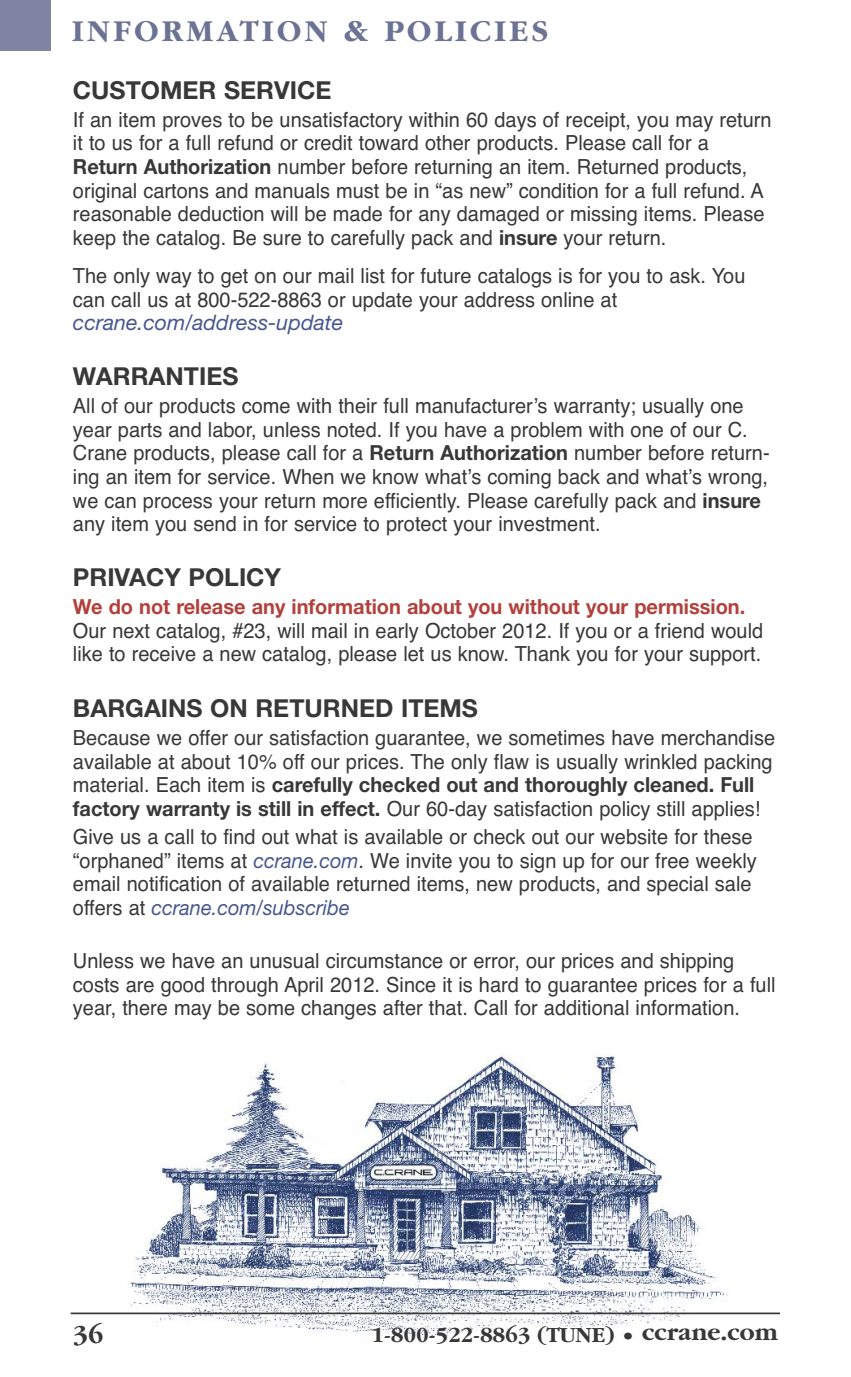
<style>
.page{position:relative;width:851px;height:1377px;background:#fff}
.page>*{position:absolute;margin:0;border:0;box-sizing:border-box;transform-origin:0 0}
.t1{font:700 31.5px "Garamond";letter-spacing:.11em;color:#6b7293}
.t2{font:700 27px "Garamond";color:#393838}
.t3{font:700 24.75px "Helvetica Neue";color:#393838}
.t4{font:700 22.5px "Garamond";color:#393838}
.t5{font:italic 21.38px "Helvetica Neue";color:#465790}
.t6{font:20.7px/23.6px "Helvetica";color:#393838;scale:.96 1}
.t7{font:700 20.7px "Helvetica Neue";color:#393838;scale:.96 1}
.t8{font:700 20.7px "Helvetica Neue";color:#b2413c;scale:.96 1}
.t9{font:italic 20.7px "Helvetica Neue";color:#465790;scale:.96 1}
.s1{font-family:"Helvetica Neue";font-weight:700}
.s2{font-family:"Helvetica";font-weight:400}
.s3{font-family:"Helvetica Neue";font-style:italic;color:#465790}
.s4{font-family:"Helvetica";font-style:normal;color:#393838}
.s5{font-size:24.75px}
</style>
<div class="page">
<img style="left:95px;top:1054px;width:650px;height:283px">
<hr style="left:71px;top:1313px;width:709px;height:1px;background:#393838">
<h1 class="t1" style="left:72px;top:12px;width:477px">INFORMATION &amp; POLICIES</h1>
<p class="t3" style="left:73px;top:81px;width:260px">CUSTOMER SERVICE</p>
<p class="t6" style="left:73px;top:108px;width:729px">If an item proves to be unsatisfactory within 60 days of receipt, you may return it to us for a full refund or credit toward other products. Please call for a <span class="s1">Return Authorization</span> number before returning an item. Returned products, original cartons and manuals must be in “as new” condition for a full refund. A reasonable deduction will be made for any damaged or missing items. Please keep the catalog. Be sure to carefully pack and <span class="s1">insure</span> your return.</p>
<p class="t6" style="left:73px;top:264px;width:702px">The only way to get on our mail list for future catalogs is for you to ask. You can call us at 800-522-8863 or update your address online at</p>
<p class="t5" style="left:73px;top:315px;width:272px">ccrane.com/address-update</p>
<p class="t3" style="left:73px;top:367px;width:167px">WARRANTIES</p>
<p class="t6" style="left:73px;top:394px;width:727px">All of our products come with their full manufacturerʼs warranty; usually one year parts and labor, unless noted. If you have a problem with one of our C.<br>Crane products, please call for a <span class="s1">Return Authorization</span> number before return&shy;ing an item for service. When we know whatʼs coming back and whatʼs wrong, we can process your return more efficiently. Please carefully pack and <span class="s1">insure </span>any item you send in for service to protect your investment.</p>
<p class="t3" style="left:73px;top:568px;width:210px">PRIVACY POLICY</p>
<p class="t8" style="left:73px;top:599px;width:701px">We do not release any information about you without your permission.</p>
<p class="t6" style="left:73px;top:619px;width:720px">Our next catalog, #23, will mail in early October 2012. If you or a friend would like to receive a new catalog, please let us know. Thank you for your support.</p>
<p class="t3" style="left:73px;top:699px;width:406px">BARGAINS ON RETURNED ITEMS</p>
<p class="t6" style="left:73px;top:726px;width:733px">Because we offer our satisfaction guarantee, we sometimes have merchandise available at about 10% off our prices. The only flaw is usually wrinkled packing</p>
<p class="t7" style="left:73px;top:777px;width:711px"><span class="s2">material. Each item is</span> carefully checked out and thoroughly cleaned. Full</p>
<p class="t6" style="left:73px;top:795px;width:717px;line-height:28.1px"><span class="s1">factory warranty is still in effect.</span> Our 60-day satisfaction policy still applies!<br>Give us a call to find out what is available or check out our website for these</p>
<p class="t6" style="left:73px;top:849px;width:714px">“orphaned” items at <span class="s3">ccrane.com</span>. We invite you to sign up for our free weekly email notification of available returned items, new products, and special sale</p>
<p class="t9" style="left:73px;top:900px;width:290px"><span class="s4">offers at</span> ccrane.com/subscribe</p>
<p class="t6" style="left:73px;top:949px;width:733px">Unless we have an unusual circumstance or error, our prices and shipping costs are good through April 2012. Since it is hard to guarantee prices for a full year, there may be some changes after that. Call for additional information.</p>
<h2 class="t2" style="left:73px;top:1318px;width:32px">36</h2>
<p class="t4" style="left:371px;top:1321px;width:408px">1-800-522-8863 (TUNE) • <span class="s5">ccrane.com</span></p>
</div>
